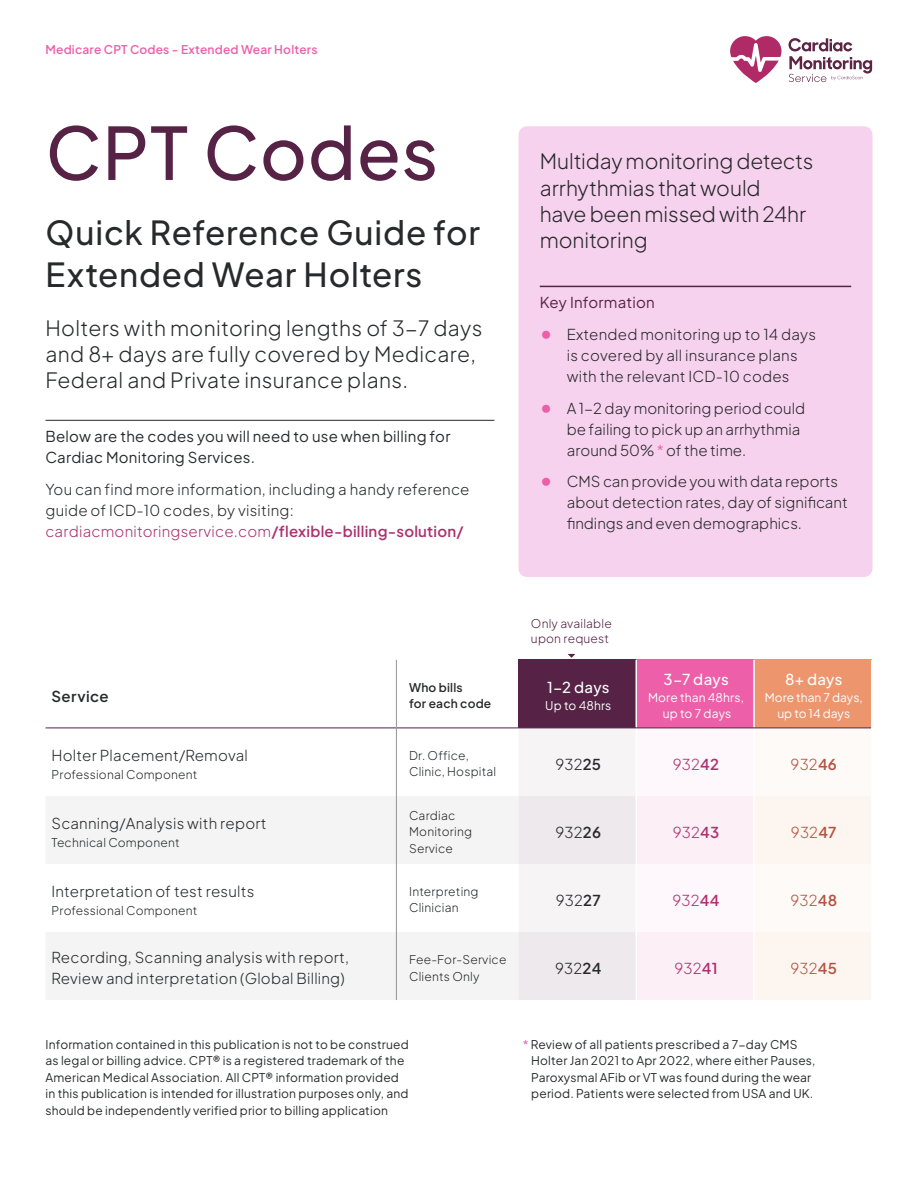
<style>
.page{position:relative;width:918px;height:1188px;background:#fff}
.page>*{position:absolute;margin:0;border:0;box-sizing:border-box;transform-origin:0 0}
.t1{font:72px "Plus Jakarta Sans";letter-spacing:.01em;color:#562245}
.t2{font:33px/42px "Plus Jakarta Sans";letter-spacing:.02em;color:#27292b}
.t3{font:21px/26.4px "Plus Jakarta Sans";letter-spacing:.005em;color:#27292b}
.Body{font:15px/21px "Plus Jakarta Sans";letter-spacing:.015em;color:#27292b}
.H5__Rule{font:15px/21px "Plus Jakarta Sans";letter-spacing:.015em;color:#27292b}
.Body_heading{font:15px "Plus Jakarta Sans";letter-spacing:.015em;color:#fff}
.Body-2{font:15px "Plus Jakarta Sans";letter-spacing:.015em;color:#ad316f}
.Body-3{font:15px "Plus Jakarta Sans";letter-spacing:.015em;color:#b55340}
.t4{font:15px "Plus Jakarta Sans";letter-spacing:.015em;color:#562245}
.Body_heading-2{font:15px "Plus Jakarta Sans";letter-spacing:.03em;color:#27292b}
.Body-4{font:12px/16.5px "Plus Jakarta Sans";letter-spacing:.015em;color:#27292b}
.t5{font:12px/16.5px "Plus Jakarta Sans";letter-spacing:.01em;color:#fff;text-align:center}
.t6{font:12px "Plus Jakarta Sans";letter-spacing:.015em;color:#ed5fa9}
.Body-5{font:12px/15px "Plus Jakarta Sans";letter-spacing:.015em;color:#562245}
.s1{color:#ad316f}
.s2{font-size:19.5px;color:#ed5fa9}
.s3{color:#ed5fa9}
</style>
<div class="page">
<svg style="left:730px;top:36px;width:52px;height:47px"></svg>
<svg style="left:789px;top:38px;width:83px;height:44px"></svg>
<div style="left:519px;top:660px;width:117px;height:68px;background:#562245"></div>
<div style="left:636px;top:660px;width:118px;height:68px;background:#ed5fa9"></div>
<div style="left:754px;top:660px;width:118px;height:68px;background:#ed966e"></div>
<svg style="left:46px;top:729px;width:825px;height:271px"></svg>
<hr style="left:636px;top:660px;width:1px;height:68px;background:#fff">
<hr style="left:753px;top:660px;width:2px;height:68px;background:#fff">
<hr style="left:871px;top:660px;width:2px;height:68px;background:#fff">
<hr style="left:636px;top:728px;width:1px;height:68px;background:#fff">
<hr style="left:753px;top:728px;width:2px;height:68px;background:#fff">
<hr style="left:636px;top:796px;width:1px;height:68px;background:#fff">
<hr style="left:753px;top:796px;width:2px;height:68px;background:#fff">
<hr style="left:636px;top:864px;width:1px;height:68px;background:#fff">
<hr style="left:753px;top:864px;width:2px;height:68px;background:#fff">
<hr style="left:636px;top:932px;width:1px;height:68px;background:#fff">
<hr style="left:753px;top:932px;width:2px;height:68px;background:#fff">
<hr style="left:46px;top:728px;width:350px;height:1px;background:#562245">
<hr style="left:397px;top:728px;width:122px;height:1px;background:#562245">
<hr style="left:519px;top:728px;width:117px;height:1px;background:#562245">
<hr style="left:636px;top:728px;width:118px;height:1px;background:#562245">
<hr style="left:754px;top:728px;width:117px;height:1px;background:#562245">
<hr style="left:396px;top:660px;width:1px;height:68px;background:#939495">
<hr style="left:396px;top:728px;width:1px;height:68px;background:#939495">
<hr style="left:396px;top:796px;width:1px;height:68px;background:#939495">
<hr style="left:396px;top:864px;width:1px;height:68px;background:#939495">
<hr style="left:396px;top:932px;width:1px;height:68px;background:#939495">
<hr style="left:46px;top:420px;width:448px;height:1px;background:#27292b">
<div style="left:519px;top:126px;width:353px;height:451px;background:#f7d2ef;border-radius:9px"></div>
<hr style="left:540px;top:286px;width:311px;height:1px;background:#562245">
<svg style="left:568px;top:654px;width:7px;height:4px"></svg>
<p class="t6" style="left:46px;top:40px;width:274px">Medicare CPT Codes - Extended Wear Holters</p>
<h2 class="t1" style="left:46px;top:94px;width:394px">CPT Codes</h2>
<h3 class="t2" style="left:46px;top:208px;width:436px">Quick Reference Guide for<br>Extended Wear Holters</h3>
<h4 class="t3" style="left:46px;top:312px;width:438px">Holters with monitoring lengths of 3-7 days and 8+ days are fully covered by Medicare,<br>Federal and Private insurance plans.</h4>
<p class="H5__Rule" style="left:46px;top:424px;width:406px">Below are the codes you will need to use when billing for<br>Cardiac Monitoring Services.</p>
<p class="Body" style="left:46px;top:477px;width:426px">You can find more information, including a handy reference guide of ICD-10 codes, by visiting: <span class="s1">cardiacmonitoringservice.com/flexible-billing-solution/</span></p>
<p class="Body_heading-2" style="left:52px;top:684px;width:59px">Service</p>
<p class="Body-4" style="left:409px;top:678px;width:55px">Who bills</p>
<p class="Body-4" style="left:409px;top:694px;width:84px">for each code</p>
<h4 class="t3" style="left:540px;top:146px;width:275px">Multiday monitoring detects arrhythmias that would<br>have been missed with 24hr monitoring</h4>
<h5 class="t4" style="left:540px;top:291px;width:116px">Key Information</h5>
<p class="Body" style="left:540px;top:322px;width:278px;text-align:center"><span class="s2">•</span> Extended monitoring up to 14 days is covered by all insurance plans<br>with the relevant ICD-10 codes</p>
<p class="Body" style="left:567px;top:396px;width:240px;text-indent:-27px"><span class="s2">•</span> A 1-2 day monitoring period could be failing to pick up an arrhythmia around 50% <span class="s3">*</span> of the time.</p>
<p class="Body" style="left:567px;top:470px;width:283px;text-indent:-27px"><span class="s2">•</span> CMS can provide you with data reports about detection rates, day of significant findings and even demographics.</p>
<p class="Body-5" style="left:531px;top:615px;width:82px">Only available upon request</p>
<p class="Body_heading" style="left:547px;top:676px;width:64px">1-2 days</p>
<p class="t5" style="left:545px;top:696px;width:68px">Up to 48hrs</p>
<p class="Body_heading" style="left:663px;top:667px;width:67px">3-7 days</p>
<p class="t5" style="left:648px;top:688px;width:97px">More than 48hrs, up to 7 days</p>
<p class="Body_heading" style="left:785px;top:667px;width:59px">8+ days</p>
<p class="t5" style="left:765px;top:688px;width:99px">More than 7 days, up to 14 days</p>
<p class="Body" style="left:52px;top:743px;width:198px">Holter Placement/Removal</p>
<p class="Body-4" style="left:52px;top:765px;width:147px">Professional Component</p>
<p class="Body" style="left:52px;top:811px;width:217px">Scanning/Analysis with report</p>
<p class="Body-4" style="left:52px;top:833px;width:130px">Technical Component</p>
<p class="Body" style="left:52px;top:879px;width:204px">Interpretation of test results</p>
<p class="Body-4" style="left:52px;top:901px;width:147px">Professional Component</p>
<p class="Body-4" style="left:409px;top:746px;width:88px">Dr. Office,<br>Clinic, Hospital</p>
<p class="Body" style="left:555px;top:752px;width:47px">93225</p>
<p class="Body-2" style="left:673px;top:752px;width:48px">93242</p>
<p class="Body-3" style="left:791px;top:752px;width:48px">93246</p>
<p class="Body-4" style="left:409px;top:806px;width:64px">Cardiac<br>Monitoring<br>Service</p>
<p class="Body-4" style="left:409px;top:882px;width:71px">Interpreting</p>
<p class="Body-4" style="left:409px;top:899px;width:51px">Clinician</p>
<p class="Body" style="left:555px;top:820px;width:47px">93226</p>
<p class="Body-2" style="left:673px;top:820px;width:48px">93243</p>
<p class="Body-3" style="left:791px;top:820px;width:47px">93247</p>
<p class="Body" style="left:556px;top:888px;width:46px">93227</p>
<p class="Body-2" style="left:672px;top:888px;width:49px">93244</p>
<p class="Body-3" style="left:790px;top:888px;width:48px">93248</p>
<p class="Body" style="left:52px;top:946px;width:299px">Recording, Scanning analysis with report,<br>Review and interpretation (Global Billing)</p>
<p class="Body-4" style="left:409px;top:950px;width:99px">Fee-For-Service</p>
<p class="Body-4" style="left:409px;top:967px;width:72px">Clients Only</p>
<p class="Body" style="left:555px;top:956px;width:48px">93224</p>
<p class="Body-2" style="left:674px;top:956px;width:45px">93241</p>
<p class="Body-3" style="left:790px;top:956px;width:48px">93245</p>
<p class="Body-4" style="left:46px;top:1035px;width:365px">Information contained in this publication is not to be construed as legal or billing advice. CPT® is a registered trademark of the American Medical Association. All CPT® information provided in this publication is intended for illustration purposes only, and should be independently verified prior to billing application</p>
<p class="Body-4" style="left:531px;top:1035px;width:286px;text-indent:-9px"><span class="s3">*</span> Review of all patients prescribed a 7-day CMS Holter Jan 2021 to Apr 2022, where either Pauses, Paroxysmal AFib or VT was found during the wear period. Patients were selected from USA and UK.</p>
</div>
